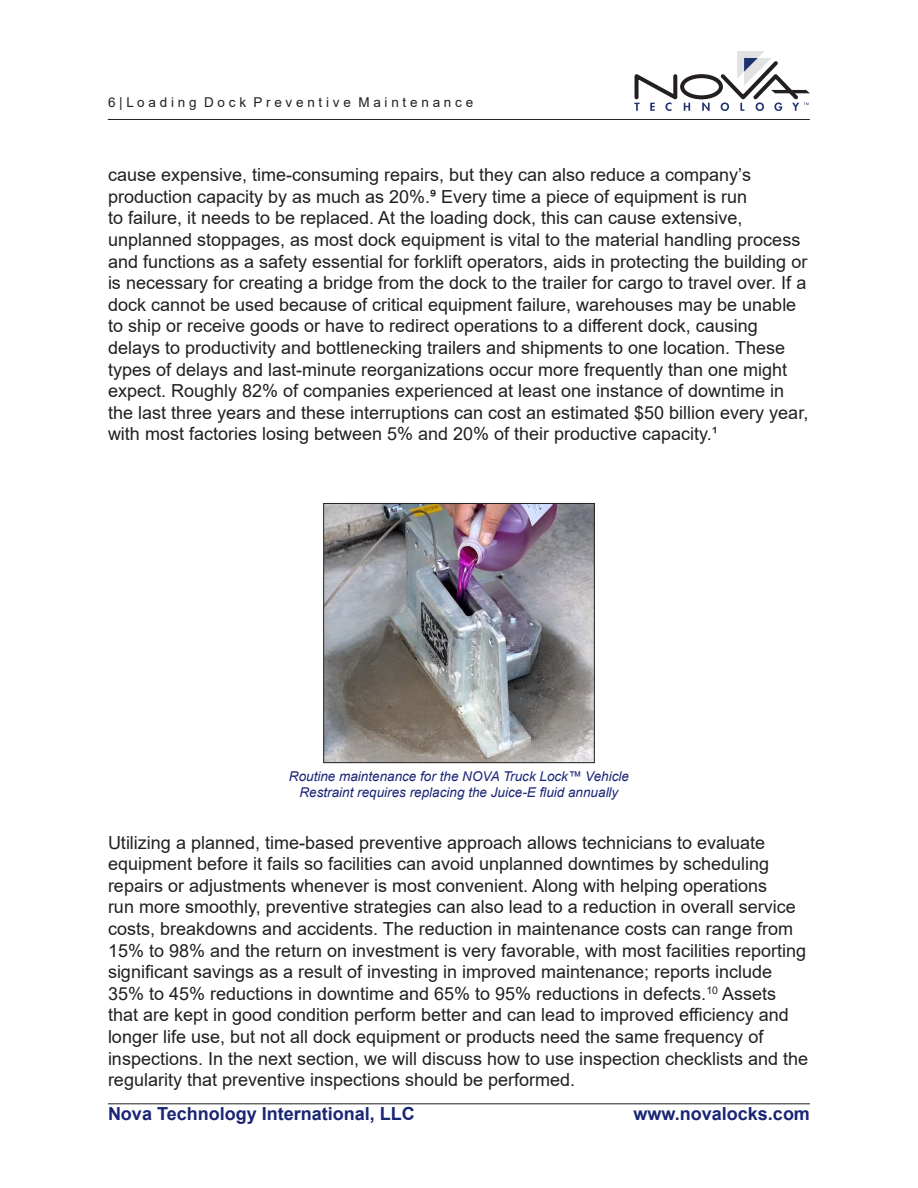
<style>
.page{position:relative;width:918px;height:1188px;background:#fff}
.page>*{position:absolute;margin:0;border:0;box-sizing:border-box;transform-origin:0 0}
.t1{font:18px/21.6px "Arial";color:#231f20}
.t2{font:700 18px "Arial";color:#192575}
.t3{font:italic 13.5px "Arial";color:#192575}
.t4{font:13.5px "Arial";color:#231f20}
</style>
<div class="page">
<hr style="left:108px;top:1104px;width:702px;height:1px;background:#231f20">
<svg style="left:634px;top:51px;width:176px;height:60px"></svg>
<hr style="left:108px;top:119px;width:702px;height:1px;background:#231f20">
<img style="left:325px;top:505px;width:268px;height:256px">
<div style="left:323px;top:503px;width:272px;height:260px;border:1px solid #231f20"></div>
<p class="t4" style="left:108px;top:93px;width:367px">6 | L o a d i n g D o c k P r e v e n t i v e M a i n t e n a n c e</p>
<p class="t1" style="left:108px;top:164px;width:702px">cause expensive, time-consuming repairs, but they can also reduce a company’s production capacity by as much as 20%.⁹ Every time a piece of equipment is run<br>to failure, it needs to be replaced. At the loading dock, this can cause extensive, unplanned stoppages, as most dock equipment is vital to the material handling process and functions as a safety essential for forklift operators, aids in protecting the building or is necessary for creating a bridge from the dock to the trailer for cargo to travel over. If a dock cannot be used because of critical equipment failure, warehouses may be unable to ship or receive goods or have to redirect operations to a different dock, causing delays to productivity and bottlenecking trailers and shipments to one location. These types of delays and last-minute reorganizations occur more frequently than one might expect. Roughly 82% of companies experienced at least one instance of downtime in the last three years and these interruptions can cost an estimated $50 billion every year, with most factories losing between 5% and 20% of their productive capacity.¹</p>
<p class="t3" style="left:289px;top:767px;width:342px">Routine maintenance for the NOVA Truck Lock™ Vehicle</p>
<p class="t3" style="left:300px;top:784px;width:320px">Restraint requires replacing the Juice-E fluid annually</p>
<p class="t1" style="left:108px;top:831px;width:702px">Utilizing a planned, time-based preventive approach allows technicians to evaluate equipment before it fails so facilities can avoid unplanned downtimes by scheduling repairs or adjustments whenever is most convenient. Along with helping operations<br>run more smoothly, preventive strategies can also lead to a reduction in overall service costs, breakdowns and accidents. The reduction in maintenance costs can range from 15% to 98% and the return on investment is very favorable, with most facilities reporting significant savings as a result of investing in improved maintenance; reports include 35% to 45% reductions in downtime and 65% to 95% reductions in defects.<sup>10</sup> Assets that are kept in good condition perform better and can lead to improved efficiency and longer life use, but not all dock equipment or products need the same frequency of inspections. In the next section, we will discuss how to use inspection checklists and the regularity that preventive inspections should be performed.</p>
<p class="t2" style="left:108px;top:1101px;width:308px">Nova Technology International, LLC</p>
<p class="t2" style="left:634px;top:1101px;width:178px">www.novalocks.com</p>
</div>
